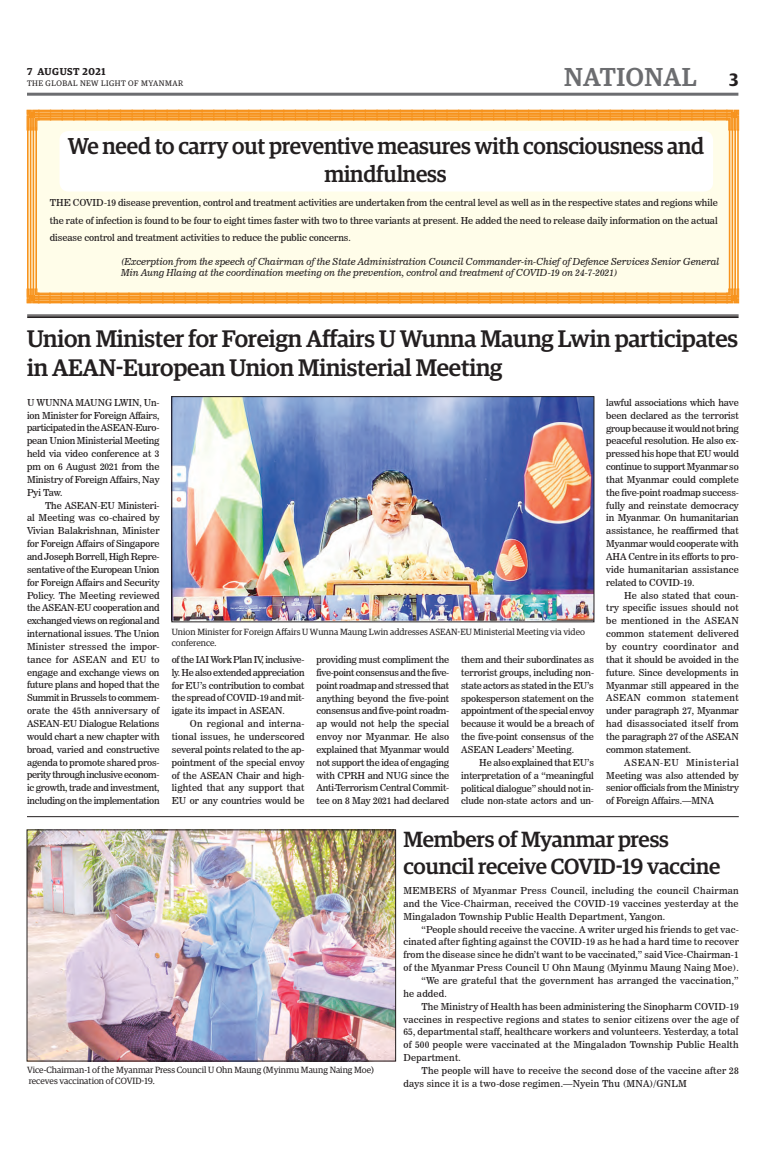
<style>
.page{position:relative;width:773px;height:1152px;background:#fff}
.page>*{position:absolute;margin:0;border:0;box-sizing:border-box;transform-origin:0 0}
.t1{font:500 26px "Guardian Egyp";letter-spacing:.02em;color:#6c6d70}
.Brief_Head{font:500 24px/28.8px "Guardian Egyp";letter-spacing:-.01em;color:#231f20}
.Big_Sub_Heading{font:500 23px/27.6px "Guardian Egyp";letter-spacing:-.01em;color:#231f20;text-align:center;scale:.96 1}
.Brief_Head-2{font:500 22px/26.4px "Guardian Egyp";letter-spacing:-.01em;color:#231f20}
._2nd_Body{font:20px "Metrix Windings";letter-spacing:-.035em;color:#f7931d}
._2nd_Body-2{font:20px "Metrix Windings";letter-spacing:-.015em;color:#f7931d}
.t2{font:600 10px "Guardian Egyp";letter-spacing:.055em;color:#231f20}
._2nd_Body-3{font:9.5px/12.9px "News 706 BT Roman C";letter-spacing:-.005em;color:#231f20;text-align:justify}
.t3{font:9.5px/11.4px "News 706 BT Italic C";color:#231f20}
._2nd_Body-4{font:9.5px/12.9px "News 706 BT Roman C";letter-spacing:.02em;color:#231f20}
.t4{font:9px/10.8px "Guardian Egyp";color:#231f20}
.t5{font:8px "Guardian Egyp";letter-spacing:.06em;color:#231f20}
.s1{font-weight:600;font-size:18px;color:#231f20}
</style>
<div class="page">
<hr style="left:27px;top:93px;width:711px;height:3px;background:#6c6d70">
<img style="left:174px;top:398px;width:418px;height:222px">
<div style="left:172px;top:396px;width:422px;height:226px;border:1px solid #231f20"></div>
<hr style="left:27px;top:816px;width:711px;height:1px;background:#231f20">
<div style="left:27px;top:111px;width:711px;height:192px;background:#fffde9"></div>
<div style="left:59px;top:131px;width:654px;height:61px;background:#fff;border-radius:9px"></div>
<svg style="left:27px;top:110px;width:711px;height:20px"></svg>
<svg style="left:27px;top:289px;width:711px;height:14px"></svg>
<hr style="left:35px;top:127px;width:2px;height:163px;background:#f7931d">
<hr style="left:33px;top:127px;width:1px;height:163px;background:#f7931d">
<hr style="left:30px;top:127px;width:1px;height:163px;background:#f7931d">
<hr style="left:27px;top:127px;width:2px;height:163px;background:#f7931d">
<hr style="left:737px;top:130px;width:1px;height:160px;background:#f7931d">
<hr style="left:734px;top:130px;width:2px;height:160px;background:#f7931d">
<hr style="left:731px;top:130px;width:2px;height:160px;background:#f7931d">
<hr style="left:728px;top:130px;width:2px;height:160px;background:#f7931d">
<hr style="left:27px;top:315px;width:711px;height:1px;background:#231f20">
<hr style="left:27px;top:316px;width:711px;height:1px;background:#231f20">
<hr style="left:27px;top:317px;width:711px;height:1px;background:#231f20">
<img style="left:29px;top:832px;width:365px;height:227px">
<div style="left:27px;top:830px;width:369px;height:231px;border:1px solid #231f20"></div>
<p class="t2" style="left:27px;top:64px;width:80px">7 AUGUST 2021</p>
<p class="t5" style="left:27px;top:78px;width:158px">THE GLOBAL NEW LIGHT OF MYANMAR</p>
<h1 class="t1" style="left:564px;top:59px;width:176px">NATIONAL <span class="s1">3</span></h1>
<p class="_2nd_Body-2" style="left:27px;top:110px;width:713px">BGGGGGGGGGGGGGGGGGGGGGGGGGGGGGGGGGGGGGGGGGGGGGGGGGGGGGGGGGGGA</p>
<p class="Big_Sub_Heading" style="left:68px;top:130px;width:664px">We need to carry out preventive measures with consciousness and mindfulness</p>
<p class="_2nd_Body-3" style="left:50px;top:194px;width:669px;line-height:17.4px">THE COVID-19 disease prevention, control and treatment activities are undertaken from the central level as well as in the respective states and regions while the rate of infection is found to be four to eight times faster with two to three variants at present. He added the need to release daily information on the actual disease control and treatment activities to reduce the public concerns.</p>
<p class="t3" style="left:121px;top:256px;width:599px">(Excerption from the speech of Chairman of the State Administration Council Commander-in-Chief of Defence Services Senior General<br>Min Aung Hlaing at the coordination meeting on the prevention, control and treatment of COVID-19 on 24-7-2021)</p>
<p class="_2nd_Body" style="left:27px;top:289px;width:713px">CHHHHHHHHHHHHHHHHHHHHHHHHHHHHHHHHHHHHHHHHHHHHHHHHHHHHHHHHHHHHHD</p>
<p class="Brief_Head" style="left:27px;top:323px;width:712px">Union Minister for Foreign Affairs U Wunna Maung Lwin participates in AEAN-European Union Ministerial Meeting</p>
<p class="_2nd_Body-3" style="left:27px;top:396px;width:134px">U WUNNA MAUNG LWIN, Un&shy;ion Minister for Foreign Affairs, participated in the ASEAN-Euro&shy;pean Union Ministerial Meeting held via video conference at 3 pm on 6 August 2021 from the Ministry of Foreign Affairs, Nay Pyi Taw.</p>
<p class="_2nd_Body-3" style="left:27px;top:499px;width:134px;text-indent:18px">The ASEAN-EU Ministeri&shy;al Meeting was co-chaired by Vivian Balakrishnan, Minister for Foreign Affairs of Singapore and Joseph Borrell, High Repre&shy;sentative of the European Union for Foreign Affairs and Security Policy. The Meeting reviewed the ASEAN-EU cooperation and exchanged views on regional and international issues. The Union Minister stressed the impor&shy;tance for ASEAN and EU to engage and exchange views on future plans and hoped that the Summit in Brussels to commem&shy;orate the 45th anniversary of ASEAN-EU Dialogue Relations would chart a new chapter with broad, varied and constructive agenda to promote shared pros&shy;perity through inclusive econom&shy;ic growth, trade and investment, including on the implementation</p>
<p class="_2nd_Body-3" style="left:606px;top:396px;width:134px">lawful associations which have been declared as the terrorist group because it would not bring peaceful resolution. He also ex&shy;pressed his hope that EU would continue to support Myanmar so that Myanmar could complete the five-point roadmap success&shy;fully and reinstate democracy in Myanmar. On humanitarian assistance, he reaffirmed that Myanmar would cooperate with AHA Centre in its efforts to pro&shy;vide humanitarian assistance related to COVID-19.</p>
<p class="_2nd_Body-3" style="left:606px;top:589px;width:134px;text-indent:18px">He also stated that coun&shy;try specific issues should not be mentioned in the ASEAN common statement delivered by country coordinator and that it should be avoided in the future. Since developments in Myanmar still appeared in the ASEAN common statement under paragraph 27, Myanmar had disassociated itself from the paragraph 27 of the ASEAN common statement.</p>
<p class="_2nd_Body-3" style="left:606px;top:756px;width:134px;text-indent:18px">ASEAN-EU Ministerial Meeting was also attended by senior officials from the Ministry of Foreign Affairs.—MNA</p>
<p class="t4" style="left:172px;top:626px;width:414px">Union Minister for Foreign Affairs U Wunna Maung Lwin addresses ASEAN-EU Ministerial Meeting via video conference.</p>
<p class="_2nd_Body-3" style="left:172px;top:653px;width:134px">of the IAI Work Plan IV, inclusive&shy;ly. He also extended appreciation for EU’s contribution to combat the spread of COVID-19 and mit&shy;igate its impact in ASEAN.</p>
<p class="_2nd_Body-3" style="left:172px;top:717px;width:134px;text-indent:18px">On regional and interna&shy;tional issues, he underscored several points related to the ap&shy;pointment of the special envoy of the ASEAN Chair and high&shy;lighted that any support that EU or any countries would be</p>
<p class="_2nd_Body-3" style="left:316px;top:653px;width:134px">providing must compliment the five-point consensus and the five&shy;point roadmap and stressed that anything beyond the five-point consensus and five-point roadm&shy;ap would not help the special envoy nor Myanmar. He also explained that Myanmar would not support the idea of engaging with CPRH and NUG since the Anti-Terrorism Central Commit&shy;tee on 8 May 2021 had declared</p>
<p class="_2nd_Body-3" style="left:461px;top:653px;width:134px">them and their subordinates as terrorist groups, including non&shy;state actors as stated in the EU’s spokesperson statement on the appointment of the special envoy because it would be a breach of the five-point consensus of the ASEAN Leaders’ Meeting.</p>
<p class="_2nd_Body-3" style="left:461px;top:756px;width:134px;text-indent:18px">He also explained that EU’s interpretation of a “meaningful political dialogue” should not in&shy;clude non-state actors and un-</p>
<p class="t4" style="left:27px;top:1064px;width:348px">Vice-Chairman-1 of the Myanmar Press Council U Ohn Maung (Myinmu Maung Naing Moe)</p>
<p class="t4" style="left:29px;top:1075px;width:128px">receves vaccination of COVID-19.</p>
<p class="Brief_Head-2" style="left:403px;top:825px;width:318px">Members of Myanmar press council receive COVID-19 vaccine</p>
<p class="_2nd_Body-3" style="left:403px;top:884px;width:337px">MEMBERS of Myanmar Press Council, including the council Chairman and the Vice-Chairman, received the COVID-19 vaccines yesterday at the Mingaladon Township Public Health Department, Yangon.</p>
<p class="_2nd_Body-3" style="left:403px;top:923px;width:337px;text-indent:18px">“People should receive the vaccine. A writer urged his friends to get vac&shy;cinated after fighting against the COVID-19 as he had a hard time to recover from the disease since he didn’t want to be vaccinated,” said Vice-Chairman-1 of the Myanmar Press Council U Ohn Maung (Myinmu Maung Naing Moe).</p>
<p class="_2nd_Body-4" style="left:403px;top:974px;width:337px;text-indent:18px">“We are grateful that the government has arranged the vaccination,” he added.</p>
<p class="_2nd_Body-3" style="left:403px;top:1000px;width:337px;text-indent:18px">The Ministry of Health has been administering the Sinopharm COVID-19 vaccines in respective regions and states to senior citizens over the age of 65, departmental staff, healthcare workers and volunteers. Yesterday, a total of 500 people were vaccinated at the Mingaladon Township Public Health Department.</p>
<p class="_2nd_Body-4" style="left:403px;top:1064px;width:337px;text-indent:18px">The people will have to receive the second dose of the vaccine after 28 days since it is a two-dose regimen.—Nyein Thu (MNA)/GNLM</p>
</div>
